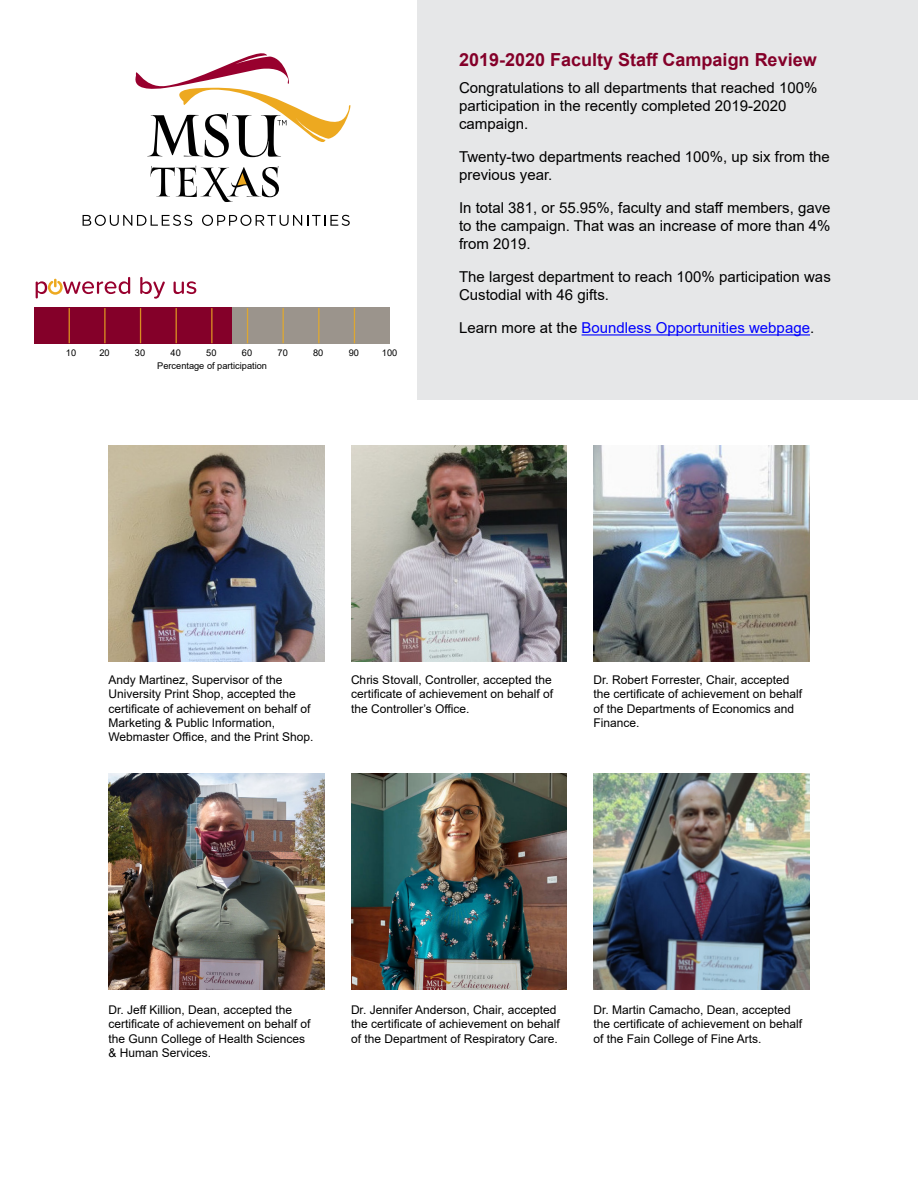
<style>
.page{position:relative;width:918px;height:1188px;background:#fff}
.page>*{position:absolute;margin:0;border:0;box-sizing:border-box;transform-origin:0 0}
.Headline{font:700 18px "Arial";color:#840029}
.No_Spacing{font:15px/18px "Arial";color:#000}
.Text{font:15px "Arial";color:#00f}
.No_Spacing-2{font:12px/14.4px "Arial";color:#000}
.Text-2{font:9.3px "Arial";color:#000}
.s1{color:#000}
</style>
<div class="page">
<div style="left:418px;top:0;width:500px;height:400px;background:#e6e7e8"></div>
<hr style="left:582px;top:334px;width:228px;height:2px;background:#00f">
<svg style="left:36px;top:277px;width:160px;height:22px"></svg>
<div style="left:35px;top:307px;width:354px;height:37px;background:#9b948c"></div>
<div style="left:35px;top:307px;width:197px;height:37px;background:#840029"></div>
<hr style="left:69px;top:308px;width:1px;height:35px;background:#ebac20">
<hr style="left:104px;top:308px;width:2px;height:35px;background:#ebac20">
<hr style="left:140px;top:308px;width:1px;height:35px;background:#ebac20">
<hr style="left:176px;top:308px;width:1px;height:35px;background:#ebac20">
<hr style="left:211px;top:308px;width:2px;height:35px;background:#ebac20">
<hr style="left:247px;top:308px;width:1px;height:35px;background:#ebac20">
<hr style="left:283px;top:308px;width:1px;height:35px;background:#ebac20">
<hr style="left:318px;top:308px;width:1px;height:35px;background:#ebac20">
<hr style="left:354px;top:308px;width:1px;height:35px;background:#ebac20">
<svg style="left:150px;top:166px;width:129px;height:36px"></svg>
<svg style="left:135px;top:53px;width:216px;height:104px"></svg>
<svg style="left:83px;top:215px;width:109px;height:11px"></svg>
<svg style="left:202px;top:215px;width:148px;height:11px"></svg>
<img style="left:109px;top:446px;width:216px;height:216px">
<img style="left:351px;top:446px;width:216px;height:216px">
<img style="left:593px;top:446px;width:216px;height:216px">
<img style="left:109px;top:773px;width:216px;height:216px">
<img style="left:351px;top:773px;width:216px;height:216px">
<img style="left:593px;top:773px;width:216px;height:216px">
<p class="Text-2" style="left:66px;top:347px;width:12px">10</p>
<p class="Text-2" style="left:99px;top:347px;width:12px">20</p>
<p class="Text-2" style="left:135px;top:347px;width:12px">30</p>
<p class="Text-2" style="left:171px;top:347px;width:12px">40</p>
<p class="Text-2" style="left:206px;top:347px;width:12px">50</p>
<p class="Text-2" style="left:242px;top:347px;width:12px">60</p>
<p class="Text-2" style="left:278px;top:347px;width:12px">70</p>
<p class="Text-2" style="left:313px;top:347px;width:12px">80</p>
<p class="Text-2" style="left:349px;top:347px;width:12px">90</p>
<p class="Text-2" style="left:382px;top:347px;width:17px">100</p>
<p class="Text-2" style="left:157px;top:360px;width:111px">Percentage of participation</p>
<p class="Headline" style="left:459px;top:47px;width:359px">2019-2020 Faculty Staff Campaign Review</p>
<p class="No_Spacing" style="left:459px;top:79px;width:360px">Congratulations to all departments that reached 100% participation in the recently completed 2019-2020 campaign.</p>
<p class="No_Spacing" style="left:459px;top:148px;width:372px">Twenty-two departments reached 100%, up six from the previous year.</p>
<p class="No_Spacing" style="left:459px;top:199px;width:373px;text-align:justify">In total 381, or 55.95%, faculty and staff members, gave to the campaign. That was an increase of more than 4% from 2019.</p>
<p class="No_Spacing" style="left:459px;top:268px;width:373px">The largest department to reach 100% participation was<br>Custodial with 46 gifts.</p>
<p class="Text" style="left:459px;top:318px;width:357px"><span class="s1">Learn more at the</span> Boundless Opportunities webpage<span class="s1">.</span></p>
<p class="No_Spacing-2" style="left:109px;top:672px;width:206px">Andy Martinez, Supervisor of the University Print Shop, accepted the certificate of achievement on behalf of Marketing &amp; Public Information, Webmaster Office, and the Print Shop.</p>
<p class="No_Spacing-2" style="left:351px;top:672px;width:204px;text-align:justify">Chris Stovall, Controller, accepted the certificate of achievement on behalf of the Controller’s Office.</p>
<p class="No_Spacing-2" style="left:593px;top:672px;width:210px">Dr. Robert Forrester, Chair, accepted the certificate of achievement on behalf of the Departments of Economics and<br>Finance.</p>
<p class="No_Spacing-2" style="left:109px;top:1002px;width:204px">Dr. Jeff Killion, Dean, accepted the certificate of achievement on behalf of the Gunn College of Health Sciences &amp; Human Services.</p>
<p class="No_Spacing-2" style="left:351px;top:1002px;width:210px">Dr. Jennifer Anderson, Chair, accepted the certificate of achievement on behalf of the Department of Respiratory Care.</p>
<p class="No_Spacing-2" style="left:593px;top:1002px;width:210px">Dr. Martin Camacho, Dean, accepted the certificate of achievement on behalf of the Fain College of Fine Arts.</p>
</div>
